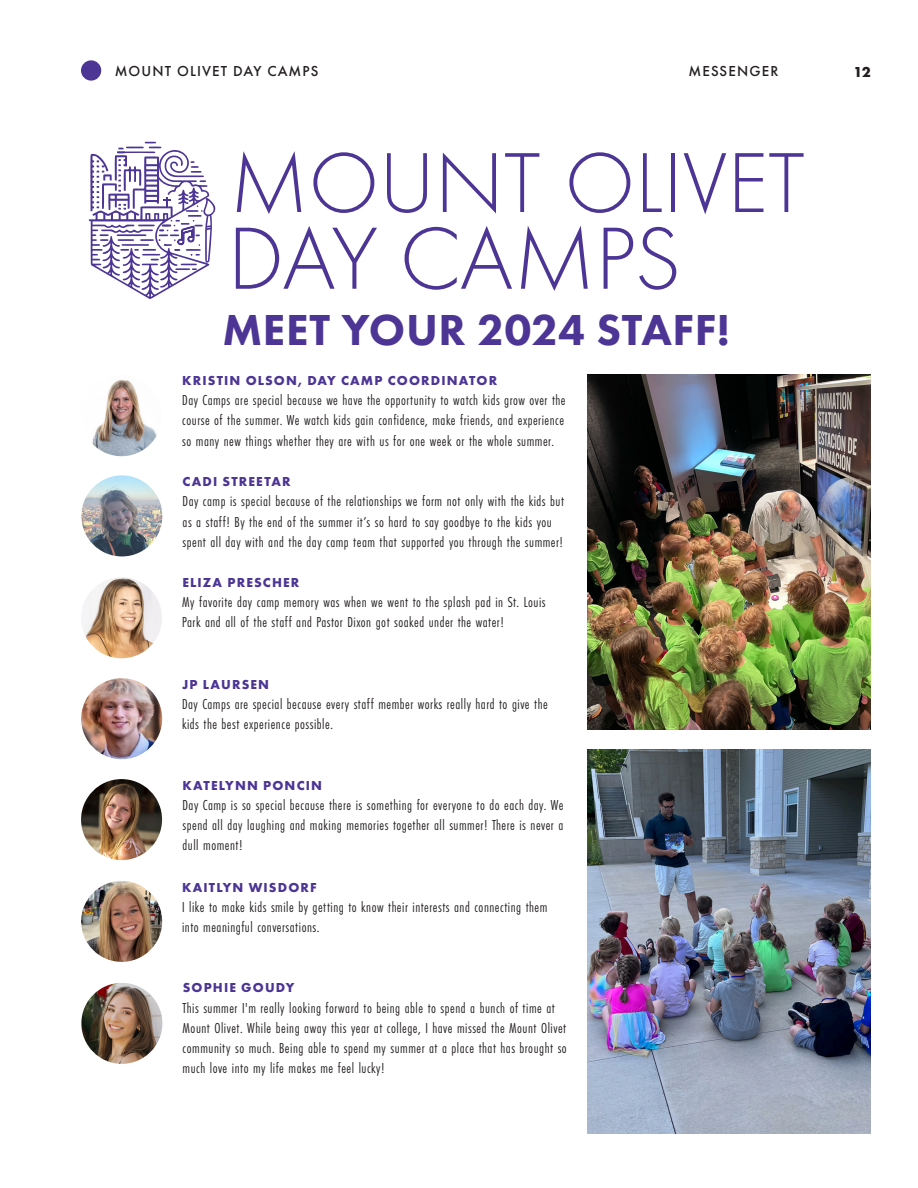
<style>
.page{position:relative;width:918px;height:1188px;background:#fff}
.page>*{position:absolute;margin:0;border:0;box-sizing:border-box;transform-origin:0 0}
.t1{font:300 91.5px "Futura PT";letter-spacing:-.02em;color:#4d3595}
.t2{font:800 45px "Futura PT";letter-spacing:.015em;color:#4d3595}
.t3{font:15px/20.2px "Futura PT Cond";letter-spacing:.035em;color:#231f20}
.t4{font:500 15px "Futura PT";letter-spacing:.075em;color:#231f20}
.t5{font:700 15px "Futura PT";color:#231f20}
.t6{font:700 13.5px "Futura PT";letter-spacing:.085em;color:#4d3595}
</style>
<div class="page">
<div style="left:81px;top:60px;width:20px;height:21px;background:#4d3595;border-radius:50%"></div>
<img style="left:81px;top:983px;width:81px;height:81px;border-radius:40px">
<img style="left:81px;top:475px;width:81px;height:81px;border-radius:40px">
<img style="left:81px;top:577px;width:81px;height:81px;border-radius:40px">
<img style="left:81px;top:779px;width:81px;height:81px;border-radius:40px">
<img style="left:81px;top:678px;width:81px;height:81px;border-radius:40px">
<img style="left:81px;top:881px;width:81px;height:81px;border-radius:40px">
<img style="left:81px;top:375px;width:81px;height:81px;border-radius:40px">
<svg style="left:237px;top:151px;width:64px;height:63px"></svg>
<svg style="left:313px;top:152px;width:61px;height:61px"></svg>
<svg style="left:387px;top:153px;width:40px;height:60px"></svg>
<svg style="left:443px;top:153px;width:53px;height:60px"></svg>
<svg style="left:505px;top:153px;width:34px;height:59px"></svg>
<svg style="left:569px;top:152px;width:61px;height:61px"></svg>
<svg style="left:643px;top:153px;width:19px;height:59px"></svg>
<hr style="left:671px;top:153px;width:4px;height:59px;background:#4d3595">
<svg style="left:684px;top:153px;width:42px;height:61px"></svg>
<svg style="left:735px;top:153px;width:28px;height:59px"></svg>
<svg style="left:769px;top:153px;width:35px;height:59px"></svg>
<svg style="left:89px;top:142px;width:127px;height:157px"></svg>
<img style="left:587px;top:375px;width:284px;height:354px">
<img style="left:587px;top:749px;width:284px;height:385px">
<p class="t4" style="left:115px;top:62px;width:205px">MOUNT OLIVET DAY CAMPS</p>
<p class="t4" style="left:688px;top:62px;width:91px">MESSENGER</p>
<p class="t5" style="left:854px;top:62px;width:19px">12</p>
<p class="t1" style="left:228px;top:206px;width:455px">DAY CAMPS</p>
<p class="t2" style="left:222px;top:302px;width:509px">MEET YOUR 2024 STAFF!</p>
<p class="t6" style="left:182px;top:372px;width:316px">KRISTIN OLSON, DAY CAMP COORDINATOR</p>
<p class="t3" style="left:182px;top:390px;width:385px;text-align:justify">Day Camps are special because we have the opportunity to watch kids grow over the course of the summer. We watch kids gain confidence, make friends, and experience so many new things whether they are with us for one week or the whole summer.</p>
<p class="t6" style="left:183px;top:473px;width:110px">CADI STREETAR</p>
<p class="t3" style="left:183px;top:491px;width:383px">Day camp is special because of the relationships we form not only with the kids but as a staff! By the end of the summer it’s so hard to say goodbye to the kids you spent all day with and the day camp team that supported you through the summer!</p>
<p class="t6" style="left:182px;top:574px;width:119px">ELIZA PRESCHER</p>
<p class="t3" style="left:182px;top:592px;width:365px">My favorite day camp memory was when we went to the splash pad in St. Louis<br>Park and all of the staff and Pastor Dixon got soaked under the water!</p>
<p class="t6" style="left:182px;top:675px;width:89px">JP LAURSEN</p>
<p class="t3" style="left:182px;top:694px;width:367px">Day Camps are special because every staff member works really hard to give the kids the best experience possible.</p>
<p class="t6" style="left:183px;top:776px;width:141px">KATELYNN PONCIN</p>
<p class="t3" style="left:183px;top:795px;width:382px;text-align:justify">Day Camp is so special because there is something for everyone to do each day. We spend all day laughing and making memories together all summer! There is never a dull moment!</p>
<p class="t6" style="left:182px;top:878px;width:136px">KAITLYN WISDORF</p>
<p class="t3" style="left:182px;top:897px;width:367px">I like to make kids smile by getting to know their interests and connecting them into meaningful conversations.</p>
<p class="t6" style="left:183px;top:979px;width:113px">SOPHIE GOUDY</p>
<p class="t3" style="left:183px;top:998px;width:386px">This summer I'm really looking forward to being able to spend a bunch of time at Mount Olivet. While being away this year at college, I have missed the Mount Olivet community so much. Being able to spend my summer at a place that has brought so much love into my life makes me feel lucky!</p>
</div>
